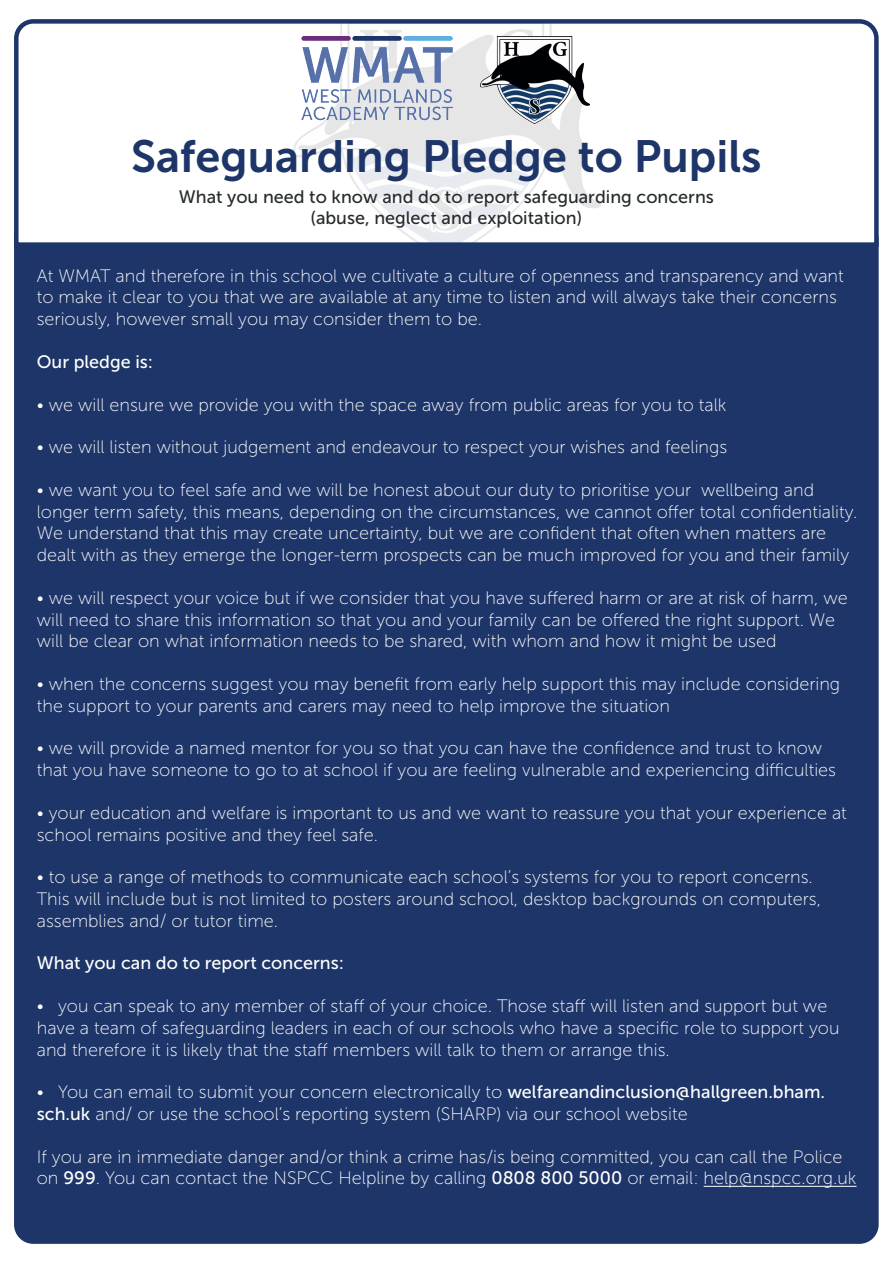
<style>
.page{position:relative;width:893px;height:1263px;background:#fff}
.page>*{position:absolute;margin:0;border:0;box-sizing:border-box;transform-origin:0 0}
.t1{font:45px "Museo Sans 700";color:#1d3568}
.t2{font:18px/21.6px "Museo Sans 100";color:#fff}
.t3{font:18px/21.6px "Museo Sans 500";color:#262b2d;text-align:center}
.t4{font:18px "Museo Sans 500";color:#fff}
.s1{font-family:"Museo Sans 500"}
</style>
<div class="page">
<div style="left:16px;top:222px;width:860px;height:1019px;background:#1d3568;border-radius:17px"></div>
<hr style="left:704px;top:1186px;width:153px;height:1px;background:#fff">
<svg style="left:14px;top:19px;width:865px;height:230px"></svg>
<img style="left:480px;top:37px;width:110px;height:87px">
<img style="left:302px;top:37px;width:151px;height:87px">
<h1 class="t1" style="left:131px;top:131px;width:632px">Safeguarding Pledge to Pupils</h1>
<p class="t3" style="left:179px;top:186px;width:537px">What you need to know and do to report safeguarding concerns (abuse, neglect and exploitation)</p>
<p class="t2" style="left:37px;top:265px;width:808px">At WMAT and therefore in this school we cultivate a culture of openness and transparency and want to make it clear to you that we are available at any time to listen and will always take their concerns seriously, however small you may consider them to be.</p>
<p class="t4" style="left:37px;top:352px;width:118px">Our pledge is:</p>
<p class="t2" style="left:37px;top:394px;width:691px">• we will ensure we provide you with the space away from public areas for you to talk</p>
<p class="t2" style="left:37px;top:437px;width:692px">• we will listen without judgement and endeavour to respect your wishes and feelings</p>
<p class="t2" style="left:37px;top:479px;width:822px">• we want you to feel safe and we will be honest about our duty to prioritise your wellbeing and longer term safety, this means, depending on the circumstances, we cannot offer total confidentiality.<br>We understand that this may create uncertainty, but we are confident that often when matters are dealt with as they emerge the longer-term prospects can be much improved for you and their family</p>
<p class="t2" style="left:37px;top:587px;width:812px">• we will respect your voice but if we consider that you have suffered harm or are at risk of harm, we will need to share this information so that you and your family can be offered the right support. We will be clear on what information needs to be shared, with whom and how it might be used</p>
<p class="t2" style="left:37px;top:673px;width:805px">• when the concerns suggest you may benefit from early help support this may include considering the support to your parents and carers may need to help improve the situation</p>
<p class="t2" style="left:37px;top:738px;width:801px">• we will provide a named mentor for you so that you can have the confidence and trust to know that you have someone to go to at school if you are feeling vulnerable and experiencing difficulties</p>
<p class="t2" style="left:37px;top:802px;width:811px">• your education and welfare is important to us and we want to reassure you that your experience at school remains positive and they feel safe.</p>
<p class="t2" style="left:37px;top:867px;width:786px">• to use a range of methods to communicate each school’s systems for you to report concerns.<br>This will include but is not limited to posters around school, desktop backgrounds on computers, assemblies and/ or tutor time.</p>
<p class="t4" style="left:37px;top:953px;width:309px">What you can do to report concerns:</p>
<p class="t2" style="left:37px;top:995px;width:804px">• you can speak to any member of staff of your choice. Those staff will listen and support but we have a team of safeguarding leaders in each of our schools who have a specific role to support you and therefore it is likely that the staff members will talk to them or arrange this.</p>
<p class="t2" style="left:37px;top:1082px;width:790px">• You can email to submit your concern electronically to <span class="s1">welfareandinclusion@hallgreen.bham. sch.uk</span> and/ or use the school’s reporting system (SHARP) via our school website</p>
<p class="t2" style="left:37px;top:1146px;width:821px">If you are in immediate danger and/or think a crime has/is being committed, you can call the Police on <span class="s1">999</span>. You can contact the NSPCC Helpline by calling <span class="s1">0808 800 5000</span> or email: help@nspcc.org.uk</p>
</div>
